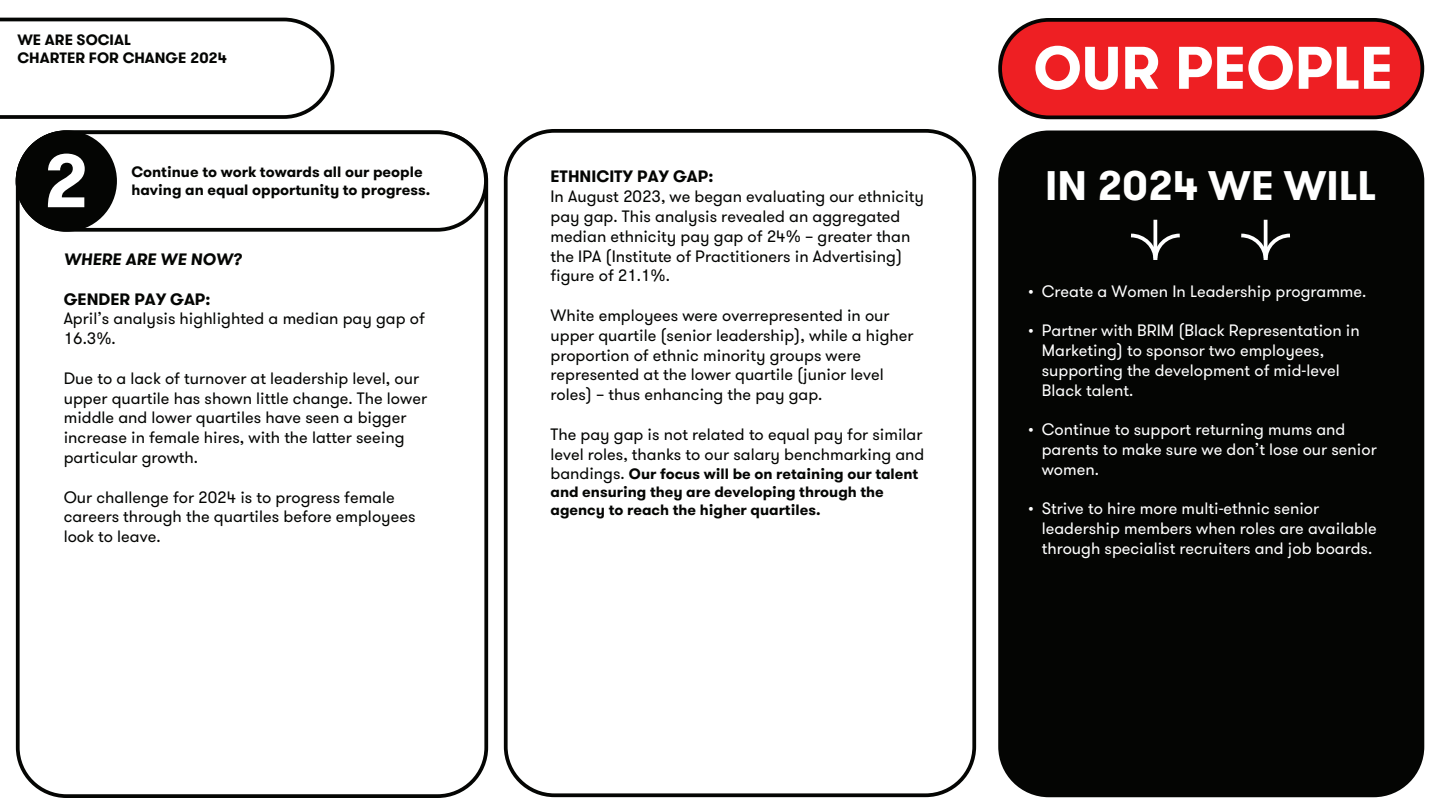
<style>
.page{position:relative;width:1440px;height:810px;background:#fff}
.page>*{position:absolute;margin:0;border:0;box-sizing:border-box;transform-origin:0 0}
.t1{font:700 75px "GT Walsheim Office";color:#fff}
.t2{font:700 60px "GT Walsheim Office";color:#fff}
.t3{font:700 41.25px "GT Walsheim Office";color:#fff}
.t4{font:16.5px/19.8px "GT Walsheim Office";color:#040503}
.t5{font:16.5px/19.8px "GT Walsheim Office";color:#fff}
.t6{font:700 16.5px "GT Walsheim Office";color:#040503}
.t7{font:italic 700 16.5px "GT Walsheim Office";color:#040503}
.t8{font:700 15px/18px "GT Walsheim Office";color:#040503}
.s1{font-weight:400;font-size:16.5px}
</style>
<div class="page">
<svg style="left:0;top:17px;width:335px;height:102px"></svg>
<div style="left:1000px;top:20px;width:422px;height:97px;background:#ee1f23;border-radius:49px"></div>
<div style="left:998px;top:18px;width:426px;height:101px;border:4px solid #040503;border-radius:49px"></div>
<div style="left:16px;top:130px;width:472px;height:668px;border:4px solid #040503;border-radius:49px"></div>
<div style="left:1000px;top:132px;width:422px;height:663px;background:#040503;border-radius:49px"></div>
<div style="left:998px;top:130px;width:426px;height:667px;border:4px solid #040503;border-radius:49px"></div>
<div style="left:504px;top:129px;width:472px;height:668px;border:4px solid #040503;border-radius:49px"></div>
<div style="left:18px;top:132px;width:468px;height:98px;background:#fff;border-radius:49px"></div>
<div style="left:16px;top:130px;width:472px;height:102px;border:4px solid #040503;border-radius:49px"></div>
<div style="left:18px;top:132px;width:97px;height:98px;background:#040503;border-radius:49px"></div>
<div style="left:16px;top:130px;width:101px;height:102px;border:4px solid #040503;border-radius:49px"></div>
<svg style="left:1264px;top:220px;width:4px;height:12px"></svg>
<svg style="left:1241px;top:232px;width:49px;height:28px"></svg>
<hr style="left:1154px;top:220px;width:3px;height:38px;background:#fff">
<svg style="left:1131px;top:232px;width:49px;height:28px"></svg>
<p class="t8" style="left:17px;top:31px;width:211px">WE ARE SOCIAL<br>CHARTER FOR CHANGE 2024</p>
<h1 class="t1" style="left:43px;top:133px;width:47px">2</h1>
<p class="t8" style="left:131px;top:163px;width:300px">Continue to work towards all our people having an equal opportunity to progress.</p>
<p class="t6" style="left:550px;top:166px;width:164px">ETHNICITY PAY GAP:</p>
<p class="t4" style="left:550px;top:187px;width:375px">In August 2023, we began evaluating our ethnicity pay gap. This analysis revealed an aggregated median ethnicity pay gap of 24% – greater than the IPA (Institute of Practitioners in Advertising) figure of 21.1%.</p>
<p class="t4" style="left:550px;top:306px;width:365px">White employees were overrepresented in our upper quartile (senior leadership), while a higher proportion of ethnic minority groups were represented at the lower quartile (junior level roles) – thus enhancing the pay gap.</p>
<p class="t4" style="left:550px;top:424px;width:375px">The pay gap is not related to equal pay for similar level roles, thanks to our salary benchmarking and</p>
<p class="t8" style="left:550px;top:465px;width:369px"><span class="s1">bandings.</span> Our focus will be on retaining our talent and ensuring they are developing through the agency to reach the higher quartiles.</p>
<p class="t7" style="left:64px;top:249px;width:179px">WHERE ARE WE NOW?</p>
<p class="t6" style="left:64px;top:288px;width:148px">GENDER PAY GAP:</p>
<p class="t4" style="left:64px;top:309px;width:363px">April’s analysis highlighted a median pay gap of<br>16.3%.</p>
<p class="t4" style="left:64px;top:369px;width:365px">Due to a lack of turnover at leadership level, our upper quartile has shown little change. The lower middle and lower quartiles have seen a bigger increase in female hires, with the latter seeing particular growth.</p>
<p class="t4" style="left:64px;top:487px;width:353px">Our challenge for 2024 is to progress female careers through the quartiles before employees look to leave.</p>
<h2 class="t2" style="left:1033px;top:29px;width:361px">OUR PEOPLE</h2>
<h3 class="t3" style="left:1045px;top:159px;width:333px">IN 2024 WE WILL</h3>
<p class="t5" style="left:1028px;top:281px;width:340px">• Create a Women In Leadership programme.</p>
<p class="t5" style="left:1042px;top:321px;width:320px;text-indent:-13px">• Partner with BRIM (Black Representation in Marketing) to sponsor two employees, supporting the development of mid-level Black talent.</p>
<p class="t5" style="left:1042px;top:420px;width:336px;text-indent:-13px">• Continue to support returning mums and parents to make sure we don’t lose our senior women.</p>
<p class="t5" style="left:1042px;top:499px;width:336px;text-indent:-13px">• Strive to hire more multi-ethnic senior leadership members when roles are available through specialist recruiters and job boards.</p>
</div>
